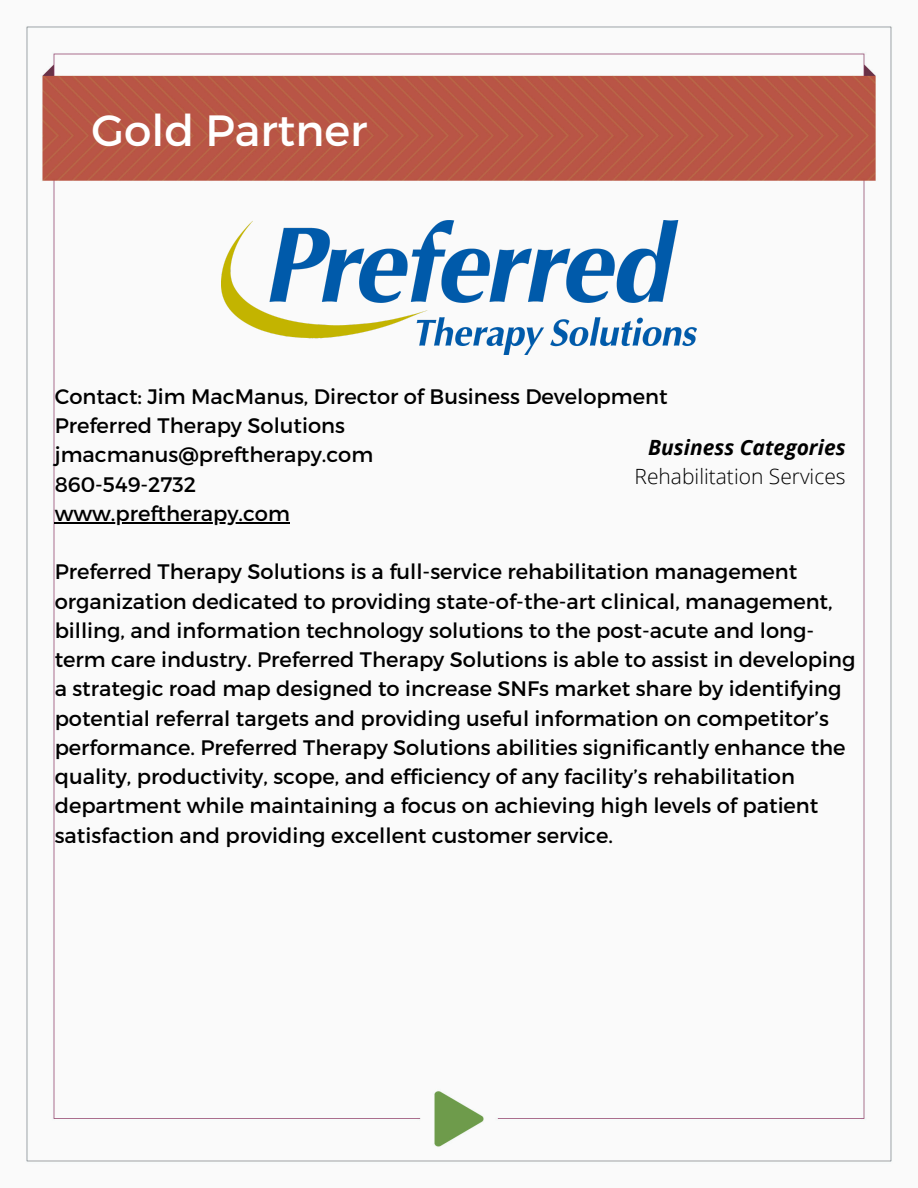
<style>
.page{position:relative;width:918px;height:1188px;background:#fff}
.page>*{position:absolute;margin:0;border:0;box-sizing:border-box;transform-origin:0 0}
.t1{font:43.65px "Montserrat";color:#fff}
.t2{font:21px/29.2px "Montserrat";color:#000}
.t3{font:300 21px "Open Sans";color:#000}
.t4{font:italic 700 21px "Open Sans";color:#000}
</style>
<div class="page">
<img style="left:26px;top:26px;width:867px;height:1136px">
<img style="left:221px;top:221px;width:475px;height:134px">
<hr style="left:55px;top:522px;width:235px;height:1px;background:#000">
<p class="t1" style="left:91px;top:102px;width:277px">Gold Partner</p>
<p class="t2" style="left:55px;top:381px;width:614px">Contact: Jim MacManus, Director of Business Development</p>
<p class="t2" style="left:55px;top:410px;width:292px">Preferred Therapy Solutions</p>
<p class="t2" style="left:55px;top:439px;width:320px">jmacmanus@preftherapy.com</p>
<p class="t2" style="left:55px;top:469px;width:143px">860-549-2732</p>
<p class="t2" style="left:55px;top:498px;width:237px">www.preftherapy.com</p>
<p class="t2" style="left:55px;top:556px;width:802px">Preferred Therapy Solutions is a full-service rehabilitation management organization dedicated to providing state-of-the-art clinical, management, billing, and information technology solutions to the post-acute and long&shy;term care industry. Preferred Therapy Solutions is able to assist in developing a strategic road map designed to increase SNFs market share by identifying potential referral targets and providing useful information on competitor’s performance. Preferred Therapy Solutions abilities significantly enhance the quality, productivity, scope, and efficiency of any facility’s rehabilitation department while maintaining a focus on achieving high levels of patient satisfaction and providing excellent customer service.</p>
<p class="t4" style="left:648px;top:432px;width:199px">Business Categories</p>
<p class="t3" style="left:635px;top:462px;width:213px">Rehabilitation Services</p>
</div>
